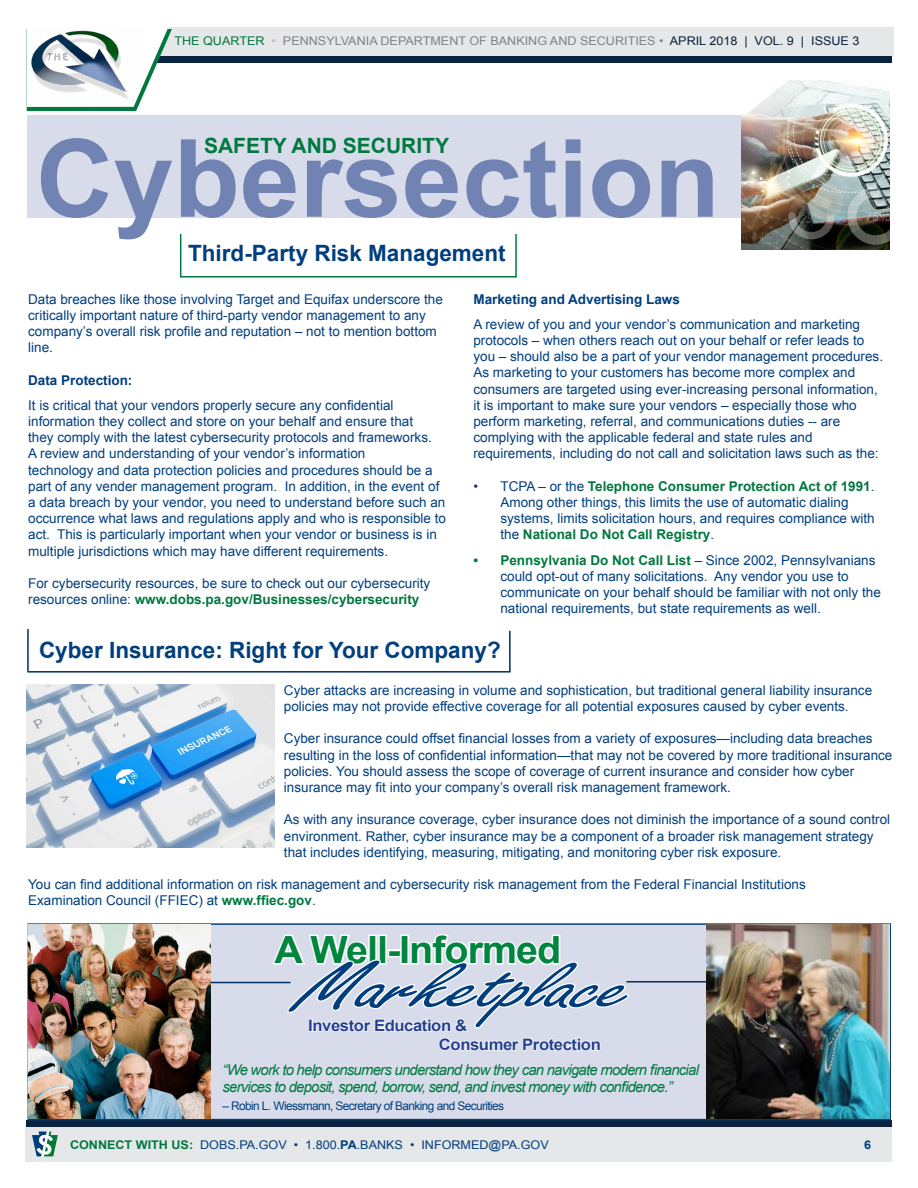
<style>
.page{position:relative;width:918px;height:1188px;background:#fff}
.page>*{position:absolute;margin:0;border:0;box-sizing:border-box;transform-origin:0 0}
.t1{font:700 108px "Arial";color:#7183b2}
.t2{font:68.25px "Freeze D Italic";letter-spacing:-.025em;color:#003e7e;scale:1.55 1}
.t3{font:700 37.5px "Arial";letter-spacing:-.025em;color:#00853f;scale:1.05 1}
.t4{font:700 22.5px "Arial";color:#003e7e}
.t5{font:700 21px "Arial";color:#00783f}
.t6{font:700 15.9px/19px "Arial";letter-spacing:-.025em;color:#25408f;scale:1.05 1}
.t7{font:italic 14.85px/17.9px "Arial";letter-spacing:-.05em;color:#00783f}
.t8{font:13.5px/16.2px "Arial";color:#003e7e}
.t9{font:700 13.5px "Arial";color:#003e7e}
.t10{font:12px "Arial";color:#808285;scale:1.05 1}
.t11{font:12px "Arial";color:#003e7e;scale:1.05 1}
.t12{font:700 12px "Arial";color:#003e7e;scale:1.05 1}
.t13{font:11.85px "Arial";letter-spacing:-.05em;color:#003e7e}
.s1{color:#00783f}
.s2{color:#bcbec0}
.s3{color:#0b223f}
.s4{font-weight:700;color:#00783f}
.s5{font-weight:700}
</style>
<div class="page">
<hr style="left:515px;top:234px;width:2px;height:43px;background:#00783f">
<hr style="left:181px;top:276px;width:335px;height:2px;background:#00783f">
<hr style="left:180px;top:234px;width:1px;height:43px;background:#00783f">
<div style="left:27px;top:115px;width:863px;height:102px;background:#d8dcea"></div>
<img style="left:741px;top:80px;width:148px;height:170px">
<div style="left:27px;top:1120px;width:865px;height:15px;background:#0b223f"></div>
<div style="left:26px;top:1127px;width:866px;height:35px;background:#e6e7e8"></div>
<svg style="left:32px;top:1132px;width:26px;height:24px"></svg>
<svg style="left:172px;top:55px;width:720px;height:7px;background:#2a3e57"></svg>
<div style="left:27px;top:27px;width:866px;height:28px;background:#e6e7e8"></div>
<svg style="left:27px;top:27px;width:145px;height:84px"></svg>
<img style="left:27px;top:27px;width:118px;height:80px">
<hr style="left:509px;top:631px;width:2px;height:41px;background:#002d62">
<hr style="left:28px;top:671px;width:482px;height:2px;background:#002d62">
<hr style="left:27px;top:629px;width:2px;height:43px;background:#002d62">
<img style="left:26px;top:685px;width:249px;height:163px">
<div style="left:27px;top:923px;width:864px;height:197px;background:#d8dcea;border:2px solid #003e7e"></div>
<img style="left:707px;top:925px;width:183px;height:194px">
<svg style="left:270px;top:934px;width:359px;height:117px"></svg>
<img style="left:27px;top:925px;width:183px;height:194px">
<hr style="left:210px;top:982px;width:81px;height:1px;background:#002d62">
<hr style="left:626px;top:981px;width:81px;height:2px;background:#002d62">
<p class="t10" style="left:174px;top:33px;width:654px"><span class="s1">THE QUARTER</span> <span class="s2">•</span> PENNSYLVANIA DEPARTMENT OF BANKING AND SECURITIES • <span class="s3">APRIL 2018 | VOL. 9 | ISSUE 3</span></p>
<h1 class="t1" style="left:36px;top:107px;width:686px">Cybersection</h1>
<h3 class="t5" style="left:204px;top:132px;width:247px">SAFETY AND SECURITY</h3>
<h3 class="t4" style="left:188px;top:238px;width:319px">Third-Party Risk Management</h3>
<p class="t8" style="left:28px;top:291px;width:416px">Data breaches like those involving Target and Equifax underscore the critically important nature of third-party vendor management to any company’s overall risk profile and reputation – not to mention bottom line.</p>
<p class="t9" style="left:28px;top:371px;width:106px">Data Protection:</p>
<p class="t8" style="left:28px;top:397px;width:419px">It is critical that your vendors properly secure any confidential information they collect and store on your behalf and ensure that<br>they comply with the latest cybersecurity protocols and frameworks.<br>A review and understanding of your vendor’s information<br>technology and data protection policies and procedures should be a part of any vender management program. In addition, in the event of a data breach by your vendor, you need to understand before such an occurrence what laws and regulations apply and who is responsible to act. This is particularly important when your vendor or business is in multiple jurisdictions which may have different requirements.</p>
<p class="t8" style="left:28px;top:575px;width:404px">For cybersecurity resources, be sure to check out our cybersecurity resources online: <span class="s4">www.dobs.pa.gov/Businesses/cybersecurity</span></p>
<p class="t9" style="left:473px;top:290px;width:208px">Marketing and Advertising Laws</p>
<p class="t8" style="left:473px;top:316px;width:411px">A review of you and your vendor’s communication and marketing protocols – when others reach out on your behalf or refer leads to you – should also be a part of your vendor management procedures.<br>As marketing to your customers has become more complex and consumers are targeted using ever-increasing personal information, it is important to make sure your vendors – especially those who perform marketing, referral, and communications duties -- are complying with the applicable federal and state rules and requirements, including do not call and solicitation laws such as the:</p>
<p class="t8" style="left:500px;top:478px;width:376px;text-indent:-27px">• TCPA – or the <span class="s4">Telephone Consumer Protection Act of 1991</span>.<br>Among other things, this limits the use of automatic dialing systems, limits solicitation hours, and requires compliance with the <span class="s4">National Do Not Call Registry</span>.</p>
<p class="t8" style="left:500px;top:552px;width:382px;text-indent:-27px"><span class="s4">• Pennsylvania Do Not Call List</span> – Since 2002, Pennsylvanians could opt-out of many solicitations. Any vendor you use to communicate on your behalf should be familiar with not only the national requirements, but state requirements as well.</p>
<h3 class="t4" style="left:39px;top:636px;width:463px">Cyber Insurance: Right for Your Company?</h3>
<p class="t8" style="left:284px;top:682px;width:590px">Cyber attacks are increasing in volume and sophistication, but traditional general liability insurance policies may not provide effective coverage for all potential exposures caused by cyber events.</p>
<p class="t8" style="left:284px;top:731px;width:610px">Cyber insurance could offset financial losses from a variety of exposures—including data breaches resulting in the loss of confidential information—that may not be covered by more traditional insurance policies. You should assess the scope of coverage of current insurance and consider how cyber insurance may fit into your company’s overall risk management framework.</p>
<p class="t8" style="left:284px;top:812px;width:608px">As with any insurance coverage, cyber insurance does not diminish the importance of a sound control environment. Rather, cyber insurance may be a component of a broader risk management strategy that includes identifying, measuring, mitigating, and monitoring cyber risk exposure.</p>
<p class="t8" style="left:28px;top:876px;width:779px">You can find additional information on risk management and cybersecurity risk management from the Federal Financial Institutions<br>Examination Council (FFIEC) at <span class="s4">www.ffiec.gov</span>.</p>
<h3 class="t3" style="left:275px;top:925px;width:274px">A Well-Informed</h3>
<h2 class="t2" style="left:294px;top:945px;width:215px">Marketplace</h2>
<p class="t6" style="left:439px;top:1016px;width:156px;text-indent:-131px">Investor Education &amp;<br>Consumer Protection</p>
<p class="t7" style="left:222px;top:1061px;width:478px">“We work to help consumers understand how they can navigate modern financial services to deposit, spend, borrow, send, and invest money with confidence.”</p>
<p class="t13" style="left:222px;top:1098px;width:283px">– Robin L. Wiessmann, Secretary of Banking and Securities</p>
<p class="t11" style="left:70px;top:1137px;width:457px"><span class="s4">CONNECT WITH US:</span> DOBS.PA.GOV • 1.800.<span class="s5">PA</span>.BANKS • INFORMED@PA.GOV</p>
<p class="t12" style="left:864px;top:1136px;width:8px">6</p>
</div>
